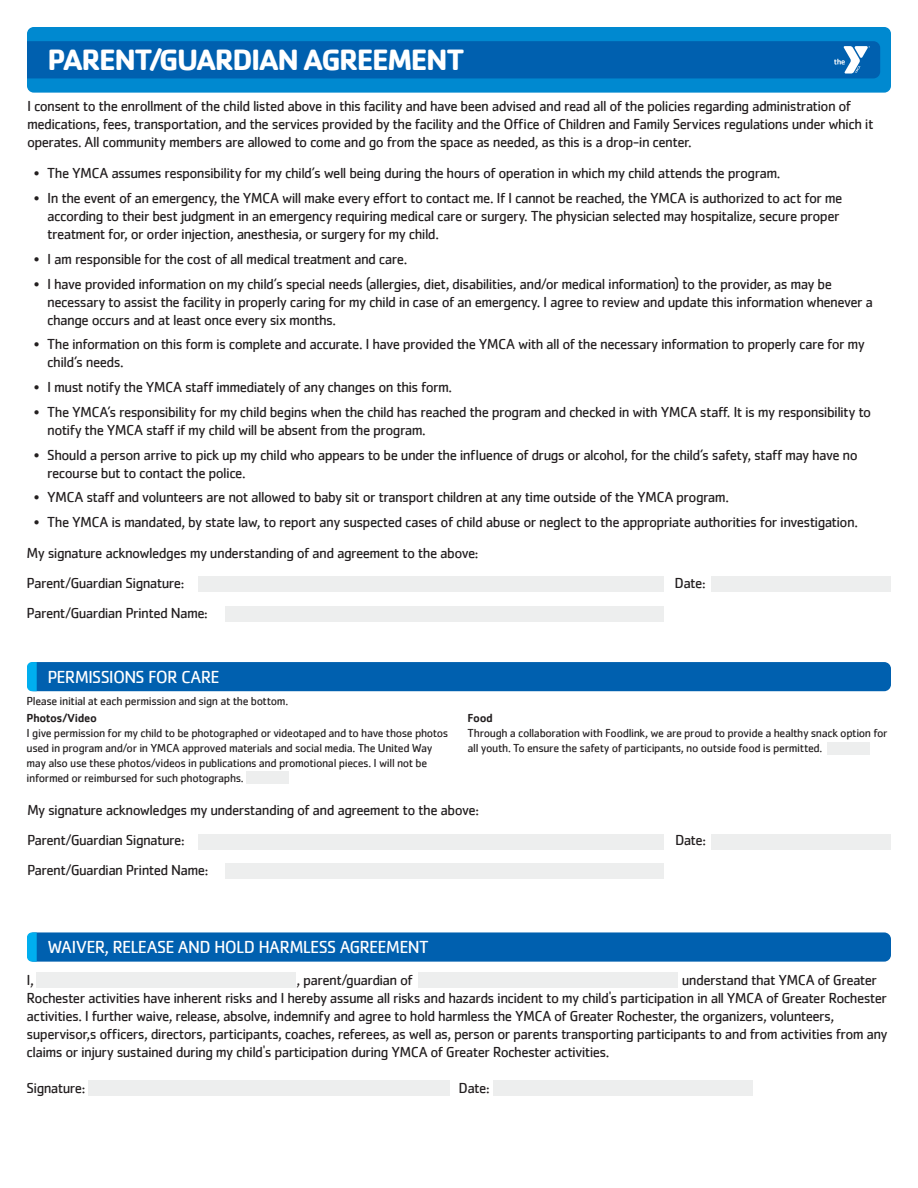
<style>
.page{position:relative;width:918px;height:1188px;background:#fff}
.page>*{position:absolute;margin:0;border:0;box-sizing:border-box;transform-origin:0 0}
.t1{font:700 30.45px "Cachet";letter-spacing:-.05em;color:#fff}
.t2{font:18px "Cachet";letter-spacing:-.045em;color:#fff}
.t3{font:15px/18px "Cachet";letter-spacing:-.04em;color:#231f20}
.t4{font:12px/15px "Cachet";letter-spacing:-.03em;color:#231f20}
.t5{font:500 12px "Cachet";letter-spacing:-.03em;color:#231f20}
</style>
<div class="page">
<div style="left:27px;top:27px;width:864px;height:66px;background:#0089d0;border-radius:7px"></div>
<div style="left:27px;top:41px;width:853px;height:37px;background:#0060af"></div>
<div style="left:198px;top:576px;width:466px;height:16px;background:#edeeee"></div>
<div style="left:711px;top:576px;width:180px;height:16px;background:#edeeee"></div>
<div style="left:225px;top:606px;width:439px;height:16px;background:#edeeee"></div>
<div style="left:247px;top:771px;width:42px;height:13px;background:#edeeee"></div>
<div style="left:827px;top:742px;width:42px;height:13px;background:#edeeee"></div>
<div style="left:199px;top:834px;width:465px;height:16px;background:#edeeee"></div>
<div style="left:712px;top:834px;width:179px;height:16px;background:#edeeee"></div>
<div style="left:226px;top:863px;width:438px;height:16px;background:#edeeee"></div>
<div style="left:27px;top:662px;width:864px;height:29px;background:#0060af;border-radius:7px"></div>
<svg style="left:27px;top:662px;width:10px;height:29px"></svg>
<div style="left:27px;top:932px;width:864px;height:30px;background:#0060af;border-radius:7px"></div>
<svg style="left:27px;top:932px;width:10px;height:30px"></svg>
<div style="left:36px;top:972px;width:260px;height:15px;background:#edeeee"></div>
<div style="left:418px;top:972px;width:260px;height:15px;background:#edeeee"></div>
<div style="left:88px;top:1080px;width:361px;height:16px;background:#edeeee"></div>
<div style="left:494px;top:1080px;width:259px;height:16px;background:#edeeee"></div>
<p class="t1" style="left:48px;top:40px;width:418px">PARENT/GUARDIAN AGREEMENT</p>
<p class="t3" style="left:27px;top:96px;width:848px">I consent to the enrollment of the child listed above in this facility and have been advised and read all of the policies regarding administration of medications, fees, transportation, and the services provided by the facility and the Office of Children and Family Services regulations under which it operates. All community members are allowed to come and go from the space as needed, as this is a drop-in center.</p>
<p class="t3" style="left:34px;top:164px;width:748px">• The YMCA assumes responsibility for my child’s well being during the hours of operation in which my child attends the program.</p>
<p class="t3" style="left:47px;top:189px;width:797px;text-indent:-14px">• In the event of an emergency, the YMCA will make every effort to contact me. If I cannot be reached, the YMCA is authorized to act for me according to their best judgment in an emergency requiring medical care or surgery. The physician selected may hospitalize, secure proper treatment for, or order injection, anesthesia, or surgery for my child.</p>
<p class="t3" style="left:34px;top:249px;width:375px">• I am responsible for the cost of all medical treatment and care.</p>
<p class="t3" style="left:47px;top:274px;width:827px;text-indent:-14px">• I have provided information on my child’s special needs (allergies, diet, disabilities, and/or medical information) to the provider, as may be necessary to assist the facility in properly caring for my child in case of an emergency. I agree to review and update this information whenever a change occurs and at least once every six months.</p>
<p class="t3" style="left:47px;top:335px;width:819px;text-indent:-14px">• The information on this form is complete and accurate. I have provided the YMCA with all of the necessary information to properly care for my child’s needs.</p>
<p class="t3" style="left:34px;top:378px;width:420px">• I must notify the YMCA staff immediately of any changes on this form.</p>
<p class="t3" style="left:47px;top:402px;width:826px;text-indent:-14px">• The YMCA’s responsibility for my child begins when the child has reached the program and checked in with YMCA staff. It is my responsibility to notify the YMCA staff if my child will be absent from the program.</p>
<p class="t3" style="left:47px;top:445px;width:812px;text-indent:-14px">• Should a person arrive to pick up my child who appears to be under the influence of drugs or alcohol, for the child’s safety, staff may have no recourse but to contact the police.</p>
<p class="t3" style="left:34px;top:488px;width:697px">• YMCA staff and volunteers are not allowed to baby sit or transport children at any time outside of the YMCA program.</p>
<p class="t3" style="left:34px;top:513px;width:826px">• The YMCA is mandated, by state law, to report any suspected cases of child abuse or neglect to the appropriate authorities for investigation.</p>
<p class="t3" style="left:27px;top:544px;width:453px">My signature acknowledges my understanding of and agreement to the above:</p>
<p class="t3" style="left:27px;top:574px;width:159px">Parent/Guardian Signature:</p>
<p class="t3" style="left:675px;top:574px;width:33px">Date:</p>
<p class="t3" style="left:27px;top:604px;width:183px">Parent/Guardian Printed Name:</p>
<p class="t2" style="left:48px;top:666px;width:174px">PERMISSIONS FOR CARE</p>
<p class="t4" style="left:27px;top:693px;width:263px">Please initial at each permission and sign at the bottom.</p>
<p class="t5" style="left:27px;top:711px;width:72px">Photos/Video</p>
<p class="t4" style="left:27px;top:726px;width:423px">I give permission for my child to be photographed or videotaped and to have those photos used in program and/or in YMCA approved materials and social media. The United Way may also use these photos/videos in publications and promotional pieces. I will not be informed or reimbursed for such photographs.</p>
<p class="t5" style="left:468px;top:711px;width:27px">Food</p>
<p class="t4" style="left:468px;top:726px;width:422px">Through a collaboration with Foodlink, we are proud to provide a healthy snack option for all youth. To ensure the safety of participants, no outside food is permitted.</p>
<p class="t3" style="left:27px;top:801px;width:453px">My signature acknowledges my understanding of and agreement to the above:</p>
<p class="t3" style="left:27px;top:831px;width:159px">Parent/Guardian Signature:</p>
<p class="t3" style="left:675px;top:831px;width:33px">Date:</p>
<p class="t3" style="left:27px;top:861px;width:183px">Parent/Guardian Printed Name:</p>
<p class="t2" style="left:48px;top:937px;width:383px">WAIVER, RELEASE AND HOLD HARMLESS AGREEMENT</p>
<p class="t3" style="left:27px;top:971px;width:9px">I,</p>
<p class="t3" style="left:297px;top:971px;width:118px">, parent/guardian of</p>
<p class="t3" style="left:27px;top:971px;width:863px;text-indent:655px">understand that YMCA of Greater Rochester activities have inherent risks and I hereby assume all risks and hazards incident to my child's participation in all YMCA of Greater Rochester activities. I further waive, release, absolve, indemnify and agree to hold harmless the YMCA of Greater Rochester, the organizers, volunteers, supervisor,s officers, directors, participants, coaches, referees, as well as, person or parents transporting participants to and from activities from any claims or injury sustained during my child's participation during YMCA of Greater Rochester activities.</p>
<p class="t3" style="left:27px;top:1079px;width:60px">Signature:</p>
<p class="t3" style="left:459px;top:1079px;width:32px">Date:</p>
</div>
